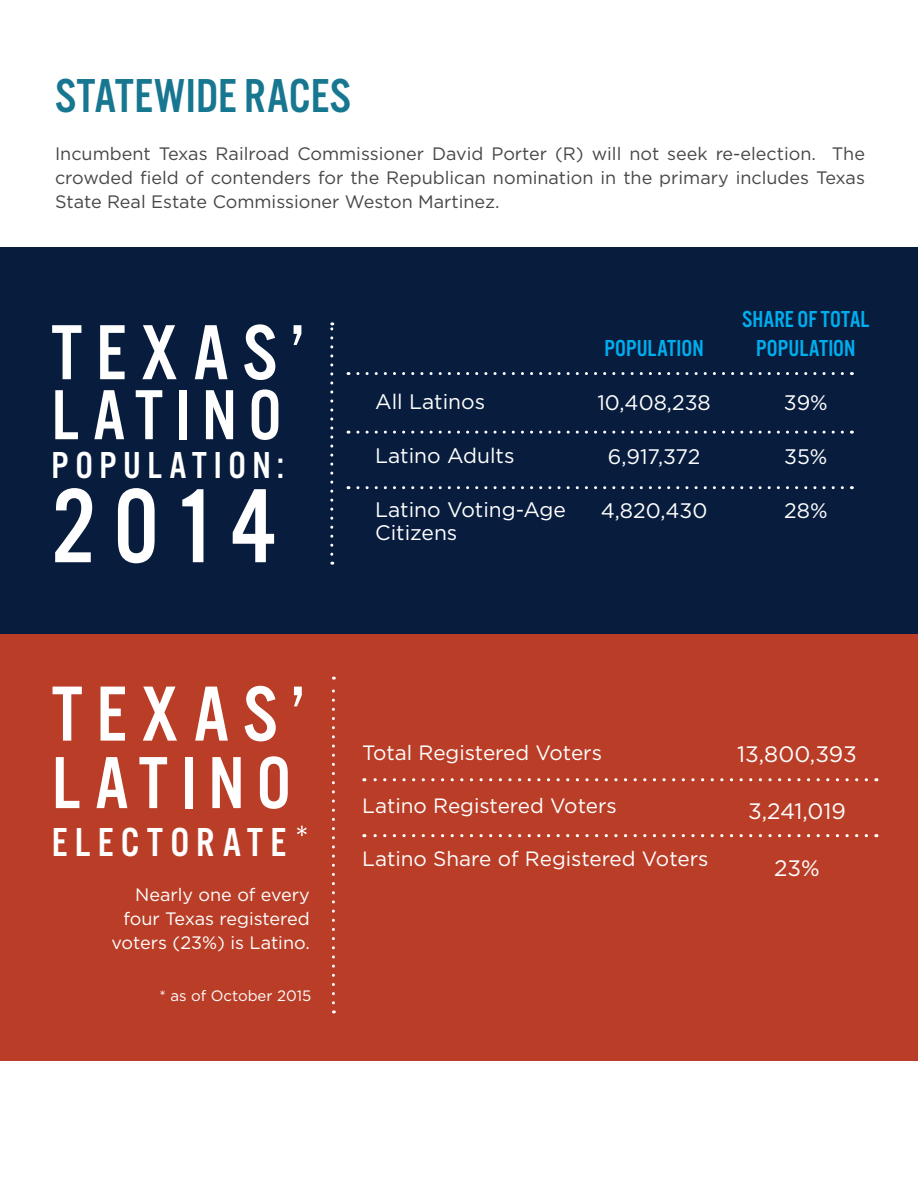
<style>
.page{position:relative;width:918px;height:1188px;background:#fff}
.page>*{position:absolute;margin:0;border:0;box-sizing:border-box;transform-origin:0 0}
.t1{font:109.5px "Alternate Got No 3 D";color:#fff}
.t2{font:81px "Alternate Got No 3 D";letter-spacing:.18em;color:#fff}
.t3{font:76.5px "Alternate Got No 3 D";letter-spacing:.155em;color:#fff}
.t4{font:73.5px "Alternate Got No 3 D";letter-spacing:.16em;color:#fff}
.t5{font:49.5px "Alternate Got No 3 D";letter-spacing:.005em;color:#177690}
.t6{font:42px "Alternate Got No 3 D";letter-spacing:.175em;color:#fff}
.t7{font:39px "Alternate Got No 3 D";letter-spacing:.165em;color:#fff}
.t8{font:24px "Alternate Got No 3 D";color:#00aeef}
.t9{font:22.35px "Gotham";letter-spacing:-.005em;color:#fff}
.t10{font:21px "Gotham";color:#fff}
.t11{font:20.7px "Gotham";color:#fff}
.t12{font:18px/24px "Gotham";color:#464748;text-align:justify}
.t13{font:18px "Gotham";color:#fff}
.t14{font:15px "Gotham";color:#fff}
</style>
<div class="page">
<div style="left:0;top:633px;width:918px;height:428px;background:#ba3e27"></div>
<svg style="left:297px;top:826px;width:10px;height:10px"></svg>
<svg style="left:364px;top:778px;width:502px;height:3px"></svg>
<svg style="left:332px;top:677px;width:3px;height:326px"></svg>
<svg style="left:364px;top:834px;width:502px;height:3px"></svg>
<div style="left:0;top:247px;width:918px;height:386px;background:#081d3e"></div>
<svg style="left:348px;top:372px;width:494px;height:3px"></svg>
<svg style="left:330px;top:322px;width:3px;height:232px"></svg>
<svg style="left:348px;top:431px;width:494px;height:3px"></svg>
<svg style="left:348px;top:486px;width:494px;height:3px"></svg>
<p class="t5" style="left:55px;top:70px;width:297px">STATEWIDE RACES</p>
<p class="t12" style="left:55px;top:142px;width:811px">Incumbent Texas Railroad Commissioner David Porter (R) will not seek re-election. The crowded field of contenders for the Republican nomination in the primary includes Texas State Real Estate Commissioner Weston Martinez.</p>
<p class="t2" style="left:52px;top:310px;width:255px">TEXAS’</p>
<p class="t4" style="left:52px;top:376px;width:232px">LATINO</p>
<p class="t7" style="left:52px;top:445px;width:234px">POPULATION:</p>
<p class="t1" style="left:52px;top:468px;width:226px">2014</p>
<p class="t2" style="left:52px;top:671px;width:255px">TEXAS’</p>
<p class="t3" style="left:52px;top:742px;width:241px">LATINO</p>
<p class="t6" style="left:52px;top:820px;width:236px">ELECTORATE</p>
<p class="t13" style="left:135px;top:883px;width:176px">Nearly one of every</p>
<p class="t13" style="left:123px;top:907px;width:188px">four Texas registered</p>
<p class="t13" style="left:112px;top:931px;width:200px">voters (23%) is Latino.</p>
<p class="t14" style="left:160px;top:986px;width:153px">* as of October 2015</p>
<p class="t10" style="left:375px;top:388px;width:111px">All Latinos</p>
<p class="t10" style="left:375px;top:442px;width:141px">Latino Adults</p>
<p class="t10" style="left:375px;top:496px;width:192px">Latino Voting-Age</p>
<p class="t10" style="left:375px;top:519px;width:84px">Citizens</p>
<p class="t8" style="left:605px;top:336px;width:101px">POPULATION</p>
<p class="t10" style="left:597px;top:390px;width:115px">10,408,238</p>
<p class="t10" style="left:608px;top:444px;width:94px">6,917,372</p>
<p class="t10" style="left:601px;top:498px;width:108px">4,820,430</p>
<p class="t8" style="left:742px;top:307px;width:129px">SHARE OF TOTAL</p>
<p class="t8" style="left:756px;top:336px;width:101px">POPULATION</p>
<p class="t10" style="left:784px;top:389px;width:45px">39%</p>
<p class="t10" style="left:784px;top:443px;width:45px">35%</p>
<p class="t10" style="left:784px;top:497px;width:45px">28%</p>
<p class="t11" style="left:362px;top:740px;width:241px">Total Registered Voters</p>
<p class="t11" style="left:362px;top:792px;width:256px">Latino Registered Voters</p>
<p class="t11" style="left:362px;top:845px;width:348px">Latino Share of Registered Voters</p>
<p class="t9" style="left:737px;top:739px;width:121px">13,800,393</p>
<p class="t9" style="left:748px;top:797px;width:99px">3,241,019</p>
<p class="t9" style="left:774px;top:854px;width:47px">23%</p>
</div>
